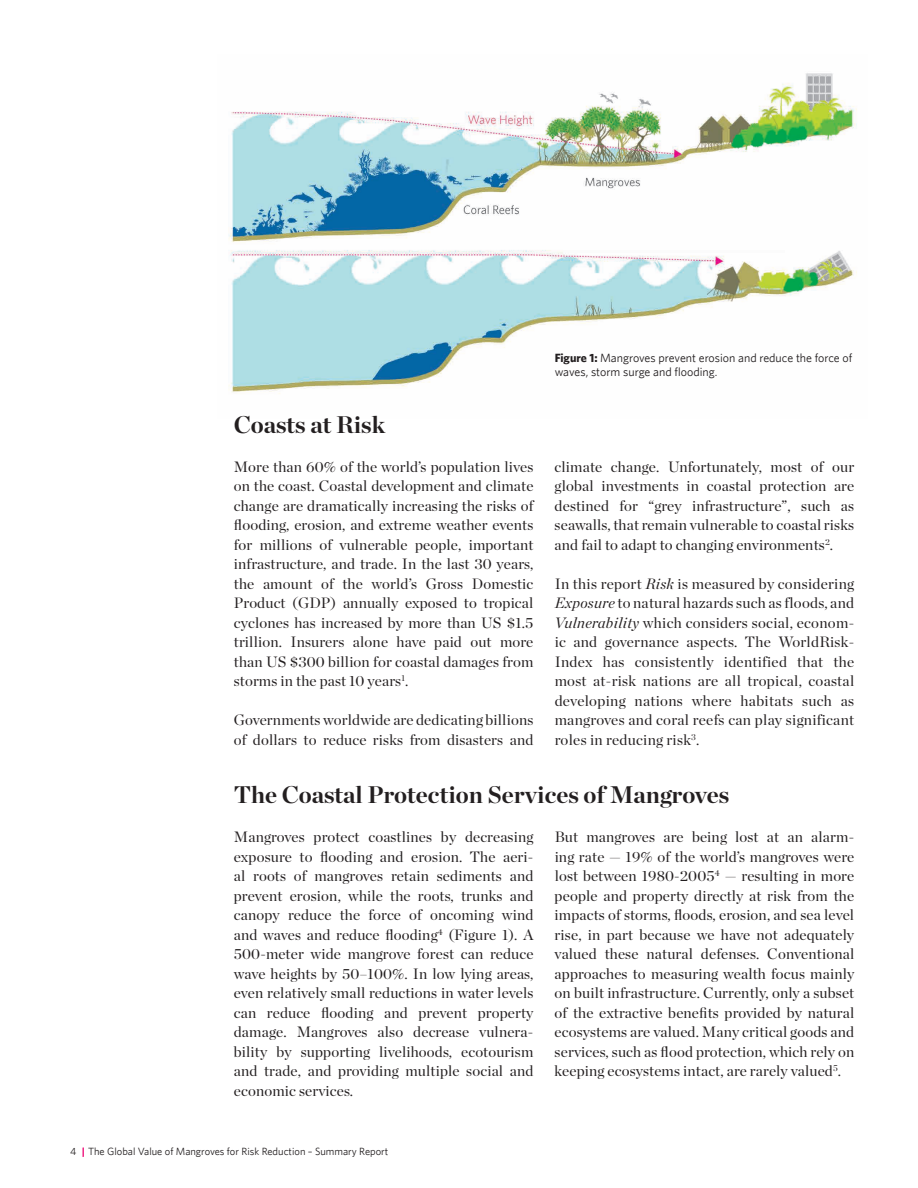
<style>
.page{position:relative;width:918px;height:1188px;background:#fff}
.page>*{position:absolute;margin:0;border:0;box-sizing:border-box;transform-origin:0 0}
.t1{font:700 24px "Chronicle Display";color:#231f20}
.t2{font:15px/19.5px "Chronicle Display";letter-spacing:.01em;color:#231f20;text-align:justify}
.t3{font:12px/14.4px "Whitney";color:#231f20}
.t4{font:10.5px "Whitney";color:#231f20}
.s1{font-weight:700}
.s2{font-style:italic}
.s3{font-weight:700;color:#ed0372}
</style>
<div class="page">
<img style="left:228px;top:73px;width:629px;height:321px">
<p class="t3" style="left:555px;top:350px;width:299px"><span class="s1">Figure 1:</span> Mangroves prevent erosion and reduce the force of waves, storm surge and flooding.</p>
<h1 class="t1" style="left:234px;top:405px;width:153px">Coasts at Risk</h1>
<p class="t2" style="left:234px;top:455px;width:301px">More than 60% of the world’s population lives on the coast. Coastal development and climate change are dramatically increasing the risks of flooding, erosion, and extreme weather events for millions of vulnerable people, important infrastructure, and trade. In the last 30 years, the amount of the world’s Gross Domestic Product (GDP) annually exposed to tropical cyclones has increased by more than US $1.5 trillion. Insurers alone have paid out more than US $300 billion for coastal damages from storms in the past 10 years<sup>1</sup>.</p>
<p class="t2" style="left:234px;top:709px;width:301px">Governments worldwide are dedicating billions of dollars to reduce risks from disasters and</p>
<p class="t2" style="left:555px;top:455px;width:301px">climate change. Unfortunately, most of our global investments in coastal protection are destined for “grey infrastructure”, such as seawalls, that remain vulnerable to coastal risks and fail to adapt to changing environments<sup>2</sup>.</p>
<p class="t2" style="left:555px;top:572px;width:301px">In this report <span class="s2">Risk</span> is measured by considering <span class="s2">Exposure</span> to natural hazards such as floods, and <span class="s2">Vulnerability</span> which considers social, econom&shy;ic and governance aspects. The WorldRisk-Index has consistently identified that the most at-risk nations are all tropical, coastal developing nations where habitats such as mangroves and coral reefs can play significant roles in reducing risk<sup>3</sup>.</p>
<h1 class="t1" style="left:234px;top:775px;width:497px">The Coastal Protection Services of Mangroves</h1>
<p class="t2" style="left:234px;top:826px;width:301px">Mangroves protect coastlines by decreasing exposure to flooding and erosion. The aeri&shy;al roots of mangroves retain sediments and prevent erosion, while the roots, trunks and canopy reduce the force of oncoming wind and waves and reduce flooding<sup>4</sup> (Figure 1). A 500-meter wide mangrove forest can reduce wave heights by 50–100%. In low lying areas, even relatively small reductions in water levels can reduce flooding and prevent property damage. Mangroves also decrease vulnera&shy;bility by supporting livelihoods, ecotourism and trade, and providing multiple social and economic services.</p>
<p class="t2" style="left:555px;top:826px;width:301px">But mangroves are being lost at an alarm&shy;ing rate — 19% of the world’s mangroves were lost between 1980-2005<sup>4</sup> — resulting in more people and property directly at risk from the impacts of storms, floods, erosion, and sea level rise, in part because we have not adequately valued these natural defenses. Conventional approaches to measuring wealth focus mainly on built infrastructure. Currently, only a subset of the extractive benefits provided by natural ecosystems are valued. Many critical goods and services, such as flood protection, which rely on keeping ecosystems intact, are rarely valued<sup>5</sup>.</p>
<p class="t4" style="left:70px;top:1145px;width:320px">4 <span class="s3">|</span> The Global Value of Mangroves for Risk Reduction – Summary Report</p>
</div>
